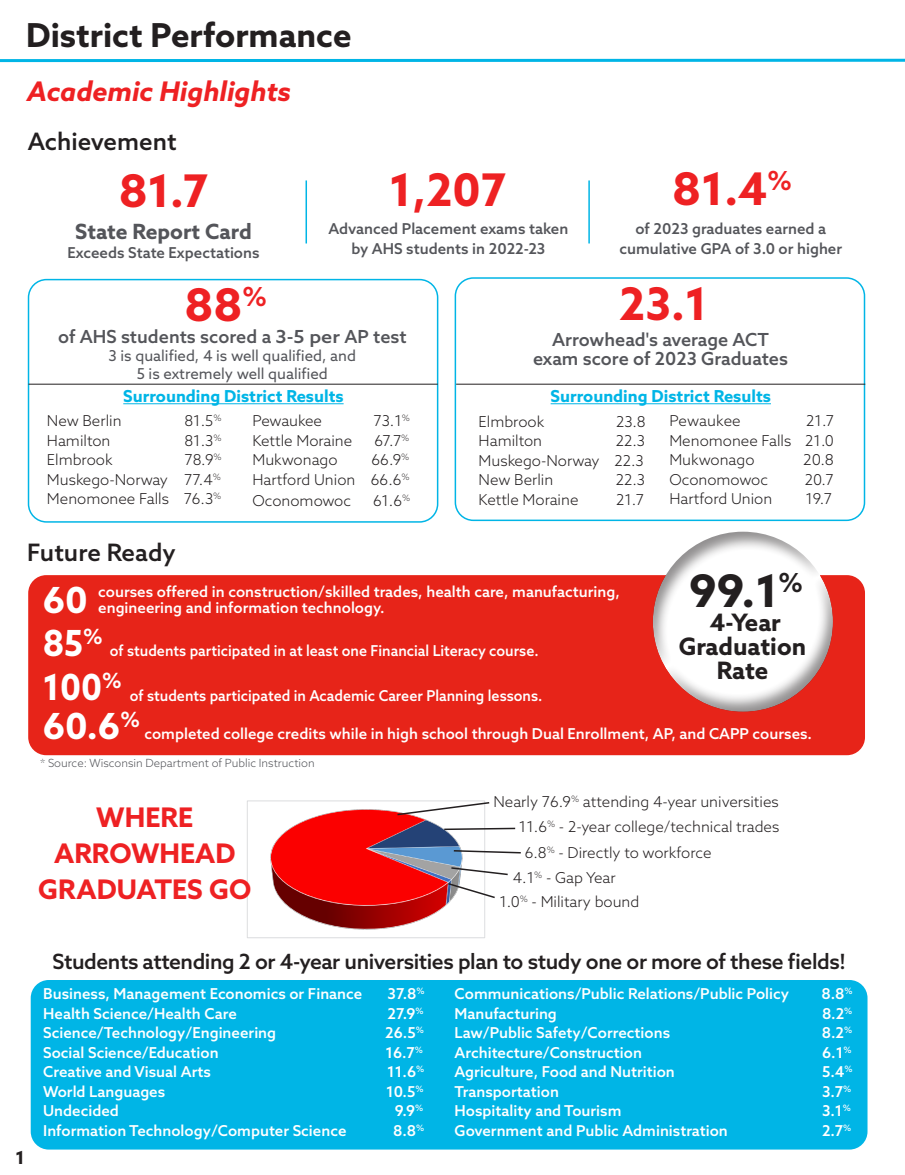
<style>
.page{position:relative;width:905px;height:1175px;background:#fff}
.page>*{position:absolute;margin:0;border:0;box-sizing:border-box;transform-origin:0 0}
.t1{font:700 45px "Azo Sans";color:#ee2123}
.t2{font:700 45px "Azo Sans";color:#231f20}
.t3{font:700 36px "Azo Sans";color:#fff}
.t4{font:700 36px "Azo Sans";color:#fff;scale:.93 1}
.t5{font:700 33px "Azo Sans";color:#231f20}
.t6{font:700 27px "Azo Sans";color:#ee2123}
.t7{font:italic 700 27px "Azo Sans";color:#ee2123}
.t8{font:500 24px "Azo Sans";color:#231f20}
.t9{font:700 24px "Azo Sans";color:#231f20}
.t10{font:500 21px "Azo Sans";letter-spacing:-.02em;color:#231f20}
.t11{font:700 21px "Azo Sans";color:#54555a}
.t12{font:500 18px "Azo Sans";color:#54555a}
.t13{font:700 18px "Azo Sans";color:#231f20}
.t14{font:700 16.5px "Azo Sans";color:#00b5e6}
.t15{font:500 15px/16.5px "Azo Sans";color:#fff}
.t16{font:300 15px "Azo Sans";color:#231f20}
.t17{font:500 15px "Azo Sans";color:#54555a}
.t18{font:500 15px "Azo Sans";color:#fff;scale:.95 1}
.t19{font:15px "Azo Sans";color:#54555a}
.t20{font:300 11.25px "Azo Sans";color:#54555a}
</style>
<div class="page">
<div style="left:31px;top:980px;width:836px;height:169px;background:#00b5e6;border-radius:18px"></div>
<div style="left:28px;top:575px;width:837px;height:180px;background:#e72419;border-radius:18px"></div>
<div style="left:28px;top:279px;width:410px;height:243px;border:2px solid #00b5e6;border-radius:18px"></div>
<div style="left:454px;top:277px;width:411px;height:244px;border:2px solid #00b5e6;border-radius:18px"></div>
<hr style="left:123px;top:403px;width:220px;height:1px;background:#00b5e6">
<hr style="left:305px;top:180px;width:2px;height:63px;background:#00b5e6">
<hr style="left:588px;top:180px;width:2px;height:63px;background:#00b5e6">
<hr style="left:29px;top:384px;width:409px;height:1px;background:#231f20">
<hr style="left:456px;top:384px;width:409px;height:1px;background:#231f20">
<hr style="left:550px;top:403px;width:221px;height:1px;background:#00b5e6">
<div style="left:651px;top:530px;width:183px;height:183px;background:#231f20;opacity:.5"></div>
<hr style="left:0;top:59px;width:904px;height:3px;background:#00b5e6">
<img style="left:270px;top:809px;width:193px;height:121px">
<div style="left:247px;top:800px;width:238px;height:138px;border:1px solid #dcdddf"></div>
<svg style="left:396px;top:801px;width:94px;height:15px"></svg>
<svg style="left:442px;top:827px;width:74px;height:4px"></svg>
<svg style="left:452px;top:849px;width:69px;height:5px"></svg>
<svg style="left:446px;top:866px;width:62px;height:33px"></svg>
<p class="t5" style="left:26px;top:13px;width:327px">District Performance</p>
<p class="t7" style="left:27px;top:73px;width:265px">Academic Highlights</p>
<p class="t8" style="left:28px;top:125px;width:150px">Achievement</p>
<p class="t1" style="left:119px;top:161px;width:91px">81.7</p>
<p class="t17" style="left:68px;top:243px;width:193px">Exceeds State Expectations</p>
<p class="t11" style="left:75px;top:217px;width:178px">State Report Card</p>
<p class="t1" style="left:389px;top:160px;width:119px">1,207</p>
<p class="t17" style="left:328px;top:219px;width:241px">Advanced Placement exams taken</p>
<p class="t17" style="left:351px;top:238px;width:195px">by AHS students in 2022-23</p>
<p class="t1" style="left:672px;top:159px;width:121px">81.4<sup>%</sup></p>
<p class="t17" style="left:635px;top:219px;width:192px">of 2023 graduates earned a</p>
<p class="t17" style="left:619px;top:238px;width:224px">cumulative GPA of 3.0 or higher</p>
<p class="t1" style="left:184px;top:275px;width:84px">88<sup>%</sup></p>
<p class="t12" style="left:58px;top:324px;width:350px">of AHS students scored a 3-5 per AP test</p>
<p class="t19" style="left:109px;top:345px;width:249px">3 is qualified, 4 is well qualified, and</p>
<p class="t19" style="left:137px;top:363px;width:192px">5 is extremely well qualified</p>
<p class="t14" style="left:123px;top:385px;width:222px">Surrounding District Results</p>
<p class="t16" style="left:47px;top:411px;width:76px">New Berlin</p>
<p class="t16" style="left:184px;top:411px;width:39px">81.5<sup>%</sup></p>
<p class="t16" style="left:47px;top:430px;width:65px">Hamilton</p>
<p class="t16" style="left:184px;top:430px;width:39px">81.3<sup>%</sup></p>
<p class="t16" style="left:47px;top:450px;width:67px">Elmbrook</p>
<p class="t16" style="left:184px;top:450px;width:39px">78.9<sup>%</sup></p>
<p class="t16" style="left:47px;top:469px;width:175px">Muskego-Norway 77.4<sup>%</sup></p>
<p class="t16" style="left:47px;top:489px;width:176px">Menomonee Falls 76.3<sup>%</sup></p>
<p class="t8" style="left:27px;top:536px;width:150px">Future Ready</p>
<p class="t16" style="left:252px;top:411px;width:71px">Pewaukee</p>
<p class="t16" style="left:373px;top:411px;width:38px">73.1<sup>%</sup></p>
<p class="t16" style="left:252px;top:430px;width:101px">Kettle Moraine</p>
<p class="t16" style="left:374px;top:430px;width:37px">67.7<sup>%</sup></p>
<p class="t16" style="left:252px;top:450px;width:87px">Mukwonago</p>
<p class="t16" style="left:371px;top:450px;width:39px">66.9<sup>%</sup></p>
<p class="t16" style="left:252px;top:469px;width:159px">Hartford Union 66.6<sup>%</sup></p>
<p class="t16" style="left:252px;top:490px;width:100px">Oconomowoc</p>
<p class="t16" style="left:373px;top:490px;width:39px">61.6<sup>%</sup></p>
<p class="t1" style="left:619px;top:274px;width:90px">23.1</p>
<p class="t12" style="left:552px;top:327px;width:218px">Arrowhead's average ACT</p>
<p class="t12" style="left:533px;top:347px;width:256px">exam score of 2023 Graduates</p>
<p class="t14" style="left:550px;top:385px;width:222px">Surrounding District Results</p>
<p class="t16" style="left:478px;top:412px;width:67px">Elmbrook</p>
<p class="t16" style="left:616px;top:412px;width:31px">23.8</p>
<p class="t16" style="left:478px;top:431px;width:65px">Hamilton</p>
<p class="t16" style="left:615px;top:431px;width:31px">22.3</p>
<p class="t16" style="left:478px;top:451px;width:167px">Muskego-Norway 22.3</p>
<p class="t16" style="left:478px;top:470px;width:76px">New Berlin</p>
<p class="t16" style="left:615px;top:470px;width:31px">22.3</p>
<p class="t16" style="left:478px;top:490px;width:101px">Kettle Moraine</p>
<p class="t16" style="left:616px;top:490px;width:30px">21.7</p>
<p class="t16" style="left:669px;top:411px;width:73px">Pewaukee</p>
<p class="t16" style="left:806px;top:411px;width:30px">21.7</p>
<p class="t16" style="left:669px;top:430px;width:166px">Menomonee Falls 21.0</p>
<p class="t16" style="left:669px;top:450px;width:87px">Mukwonago</p>
<p class="t16" style="left:803px;top:450px;width:32px">20.8</p>
<p class="t16" style="left:669px;top:469px;width:100px">Oconomowoc</p>
<p class="t16" style="left:804px;top:469px;width:30px">20.7</p>
<p class="t16" style="left:669px;top:489px;width:104px">Hartford Union</p>
<p class="t16" style="left:805px;top:489px;width:28px">19.7</p>
<p class="t3" style="left:43px;top:576px;width:47px">60</p>
<p class="t15" style="left:98px;top:583px;width:523px">courses offered in construction/skilled trades, health care, manufacturing, engineering and information technology.</p>
<p class="t4" style="left:43px;top:619px;width:66px">85<sup>%</sup></p>
<p class="t18" style="left:110px;top:640px;width:453px">of students participated in at least one Financial Literacy course.</p>
<p class="t4" style="left:43px;top:663px;width:86px">100<sup>%</sup></p>
<p class="t18" style="left:130px;top:686px;width:436px">of students participated in Academic Career Planning lessons.</p>
<p class="t2" style="left:689px;top:561px;width:115px">99.1<sup>%</sup></p>
<p class="t9" style="left:710px;top:607px;width:72px">4-Year</p>
<p class="t9" style="left:678px;top:631px;width:129px">Graduation</p>
<p class="t9" style="left:716px;top:655px;width:53px">Rate</p>
<p class="t3" style="left:43px;top:702px;width:99px">60.6<sup>%</sup></p>
<p class="t15" style="left:144px;top:724px;width:669px">completed college credits while in high school through Dual Enrollment, AP, and CAPP courses.</p>
<p class="t20" style="left:40px;top:756px;width:276px">* Source: Wisconsin Department of Public Instruction</p>
<p class="t6" style="left:96px;top:799px;width:98px">WHERE</p>
<p class="t6" style="left:54px;top:835px;width:183px">ARROWHEAD</p>
<p class="t6" style="left:38px;top:871px;width:214px">GRADUATES GO</p>
<p class="t16" style="left:493px;top:791px;width:287px">Nearly 76.9<sup>%</sup> attending 4-year universities</p>
<p class="t16" style="left:519px;top:816px;width:262px">11.6<sup>%</sup> - 2-year college/technical trades</p>
<p class="t16" style="left:513px;top:868px;width:104px">4.1<sup>%</sup> - Gap Year</p>
<p class="t16" style="left:499px;top:891px;width:141px">1.0<sup>%</sup> - Military bound</p>
<p class="t16" style="left:525px;top:843px;width:188px">6.8<sup>%</sup> - Directly to workforce</p>
<p class="t13" style="left:15px;top:1145px;width:11px">1</p>
<p class="t10" style="left:53px;top:947px;width:794px">Students attending 2 or 4-year universities plan to study one or more of these fields!</p>
<p class="t15" style="left:43px;top:985px;width:320px">Business, Management Economics or Finance</p>
<p class="t15" style="left:387px;top:985px;width:39px">37.8<sup>%</sup></p>
<p class="t15" style="left:43px;top:1005px;width:195px">Health Science/Health Care</p>
<p class="t15" style="left:387px;top:1005px;width:38px">27.9<sup>%</sup></p>
<p class="t15" style="left:43px;top:1024px;width:234px">Science/Technology/Engineering</p>
<p class="t15" style="left:385px;top:1024px;width:40px">26.5<sup>%</sup></p>
<p class="t15" style="left:43px;top:1044px;width:177px">Social Science/Education</p>
<p class="t15" style="left:385px;top:1044px;width:39px">16.7<sup>%</sup></p>
<p class="t15" style="left:43px;top:1063px;width:169px">Creative and Visual Arts</p>
<p class="t15" style="left:387px;top:1063px;width:39px">11.6<sup>%</sup></p>
<p class="t15" style="left:43px;top:1083px;width:123px">World Languages</p>
<p class="t15" style="left:386px;top:1083px;width:39px">10.5<sup>%</sup></p>
<p class="t15" style="left:43px;top:1102px;width:77px">Undecided</p>
<p class="t15" style="left:395px;top:1102px;width:30px">9.9<sup>%</sup></p>
<p class="t15" style="left:43px;top:1122px;width:305px">Information Technology/Computer Science</p>
<p class="t15" style="left:393px;top:1122px;width:32px">8.8<sup>%</sup></p>
<p class="t15" style="left:454px;top:985px;width:336px">Communications/Public Relations/Public Policy</p>
<p class="t15" style="left:821px;top:985px;width:32px">8.8<sup>%</sup></p>
<p class="t15" style="left:454px;top:1005px;width:104px">Manufacturing</p>
<p class="t15" style="left:822px;top:1005px;width:32px">8.2<sup>%</sup></p>
<p class="t15" style="left:454px;top:1024px;width:217px">Law/Public Safety/Corrections</p>
<p class="t15" style="left:821px;top:1024px;width:32px">8.2<sup>%</sup></p>
<p class="t15" style="left:454px;top:1044px;width:189px">Architecture/Construction</p>
<p class="t15" style="left:822px;top:1044px;width:31px">6.1<sup>%</sup></p>
<p class="t15" style="left:454px;top:1063px;width:222px">Agriculture, Food and Nutrition</p>
<p class="t15" style="left:822px;top:1063px;width:32px">5.4<sup>%</sup></p>
<p class="t15" style="left:454px;top:1083px;width:106px">Transportation</p>
<p class="t15" style="left:822px;top:1083px;width:31px">3.7<sup>%</sup></p>
<p class="t15" style="left:454px;top:1102px;width:168px">Hospitality and Tourism</p>
<p class="t15" style="left:822px;top:1102px;width:30px">3.1<sup>%</sup></p>
<p class="t15" style="left:454px;top:1122px;width:275px">Government and Public Administration</p>
<p class="t15" style="left:822px;top:1122px;width:31px">2.7<sup>%</sup></p>
</div>
